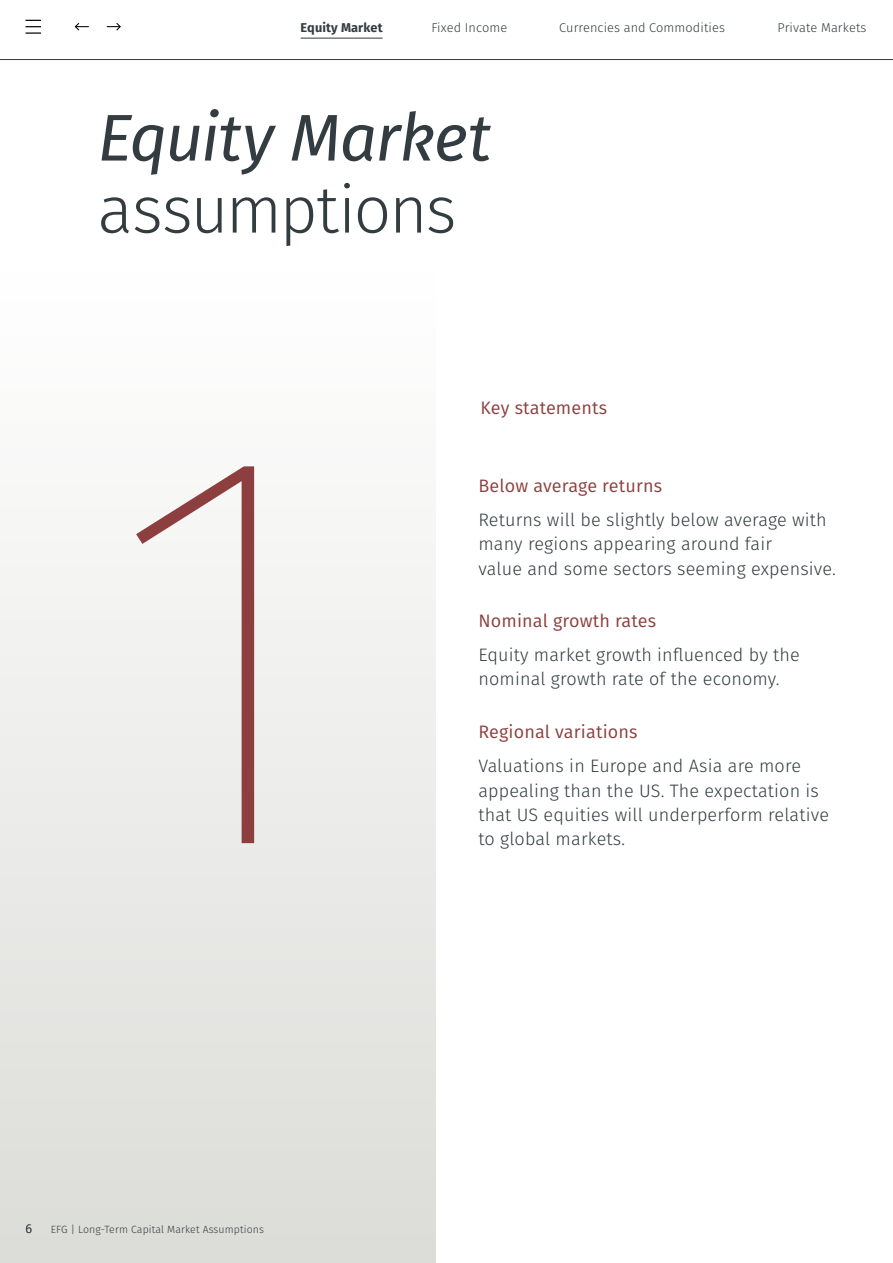
<style>
.page{position:relative;width:893px;height:1263px;background:#fff}
.page>*{position:absolute;margin:0;border:0;box-sizing:border-box;transform-origin:0 0}
.t1{font:100 570px "Fira Sans";color:#8c3f3e}
.t2{font:italic 66px "Fira Sans";letter-spacing:-.02em;color:#333c40}
.t3{font:300 66px "Fira Sans";letter-spacing:-.03em;color:#333c40}
.t4{font:300 18px/24.3px "Fira Sans";letter-spacing:.01em;color:#333c40}
.t5{font:18px "Fira Sans";letter-spacing:.01em;color:#8c3f3e}
.t6{font:300 12.75px "Fira Sans";letter-spacing:.01em;color:#333c40}
.t7{font:700 12.75px "Fira Sans";letter-spacing:.01em;color:#333c40}
.t8{font:300 10.5px "Fira Sans";letter-spacing:.01em;color:#333c40}
</style>
<div class="page">
<div style="left:0;top:59px;width:436px;height:1204px;background:linear-gradient(to bottom,#fff,#ddddd9)"></div>
<svg style="left:107px;top:23px;width:14px;height:8px"></svg>
<svg style="left:74px;top:23px;width:15px;height:8px"></svg>
<svg style="left:26px;top:20px;width:15px;height:14px"></svg>
<hr style="left:0;top:59px;width:893px;height:1px;background:#333c40">
<hr style="left:301px;top:38px;width:82px;height:1px;background:#333c40">
<p class="t7" style="left:301px;top:17px;width:83px">Equity Market</p>
<p class="t6" style="left:431px;top:19px;width:77px">Fixed Income</p>
<p class="t6" style="left:559px;top:19px;width:167px">Currencies and Commodities</p>
<p class="t6" style="left:778px;top:19px;width:90px">Private Markets</p>
<h2 class="t2" style="left:97px;top:88px;width:395px">Equity Market</h2>
<h2 class="t3" style="left:97px;top:163px;width:360px">assumptions</h2>
<p class="t5" style="left:480px;top:394px;width:128px">Key statements</p>
<h1 class="t1" style="left:106px;top:245px;width:226px">1</h1>
<p class="t5" style="left:478px;top:472px;width:185px">Below average returns</p>
<p class="t4" style="left:478px;top:507px;width:359px">Returns will be slightly below average with many regions appearing around fair<br>value and some sectors seeming expensive.</p>
<p class="t5" style="left:478px;top:608px;width:179px">Nominal growth rates</p>
<p class="t4" style="left:478px;top:642px;width:323px">Equity market growth influenced by the nominal growth rate of the economy.</p>
<p class="t5" style="left:478px;top:718px;width:161px">Regional variations</p>
<p class="t4" style="left:478px;top:754px;width:352px">Valuations in Europe and Asia are more appealing than the US. The expectation is that US equities will underperform relative to global markets.</p>
<p class="t6" style="left:26px;top:1220px;width:8px">6</p>
<p class="t8" style="left:51px;top:1222px;width:215px">EFG | Long-Term Capital Market Assumptions</p>
</div>
